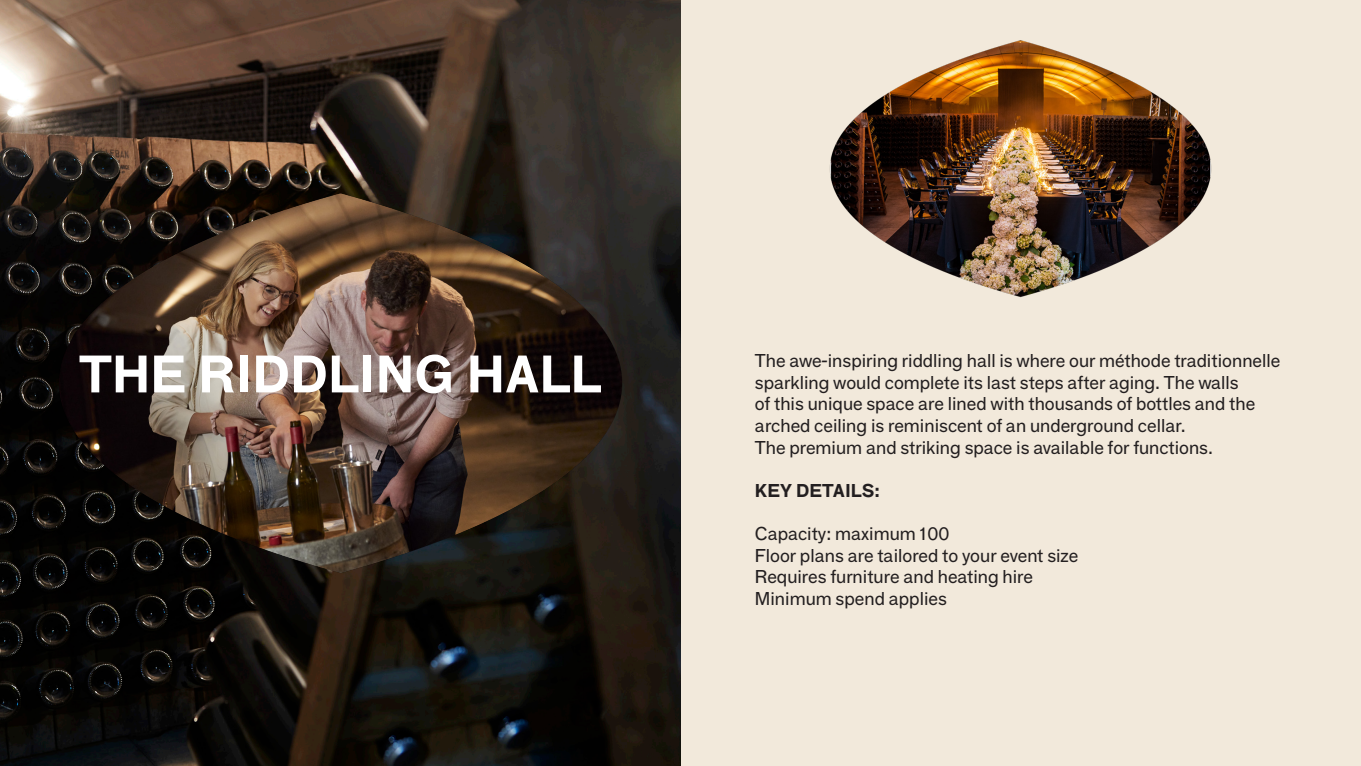
<style>
.page{position:relative;width:1361px;height:766px;background:#fff}
.page>*{position:absolute;margin:0;border:0;box-sizing:border-box;transform-origin:0 0}
.t1{font:700 51px "F Grotesk";color:#fff}
.t2{font:18px/21.6px "F Grotesk";color:#231f20}
.t3{font:700 18px "F Grotesk";color:#231f20}
</style>
<div class="page">
<div style="left:680px;top:0;width:681px;height:765px;background:#f2e9db"></div>
<img style="left:0;top:0;width:680px;height:765px">
<img style="left:56px;top:190px;width:568px;height:385px">
<img style="left:829px;top:40px;width:383px;height:258px">
<p class="t1" style="left:79px;top:335px;width:524px">THE RIDDLING HALL</p>
<p class="t2" style="left:755px;top:348px;width:527px">The awe-inspiring riddling hall is where our méthode traditionnelle sparkling would complete its last steps after aging. The walls<br>of this unique space are lined with thousands of bottles and the arched ceiling is reminiscent of an underground cellar.<br>The premium and striking space is available for functions.</p>
<p class="t3" style="left:755px;top:476px;width:126px">KEY DETAILS:</p>
<p class="t2" style="left:755px;top:521px;width:196px">Capacity: maximum 100</p>
<p class="t2" style="left:755px;top:543px;width:325px">Floor plans are tailored to your event size</p>
<p class="t2" style="left:755px;top:564px;width:280px">Requires furniture and heating hire</p>
<p class="t2" style="left:755px;top:586px;width:193px">Minimum spend applies</p>
</div>
